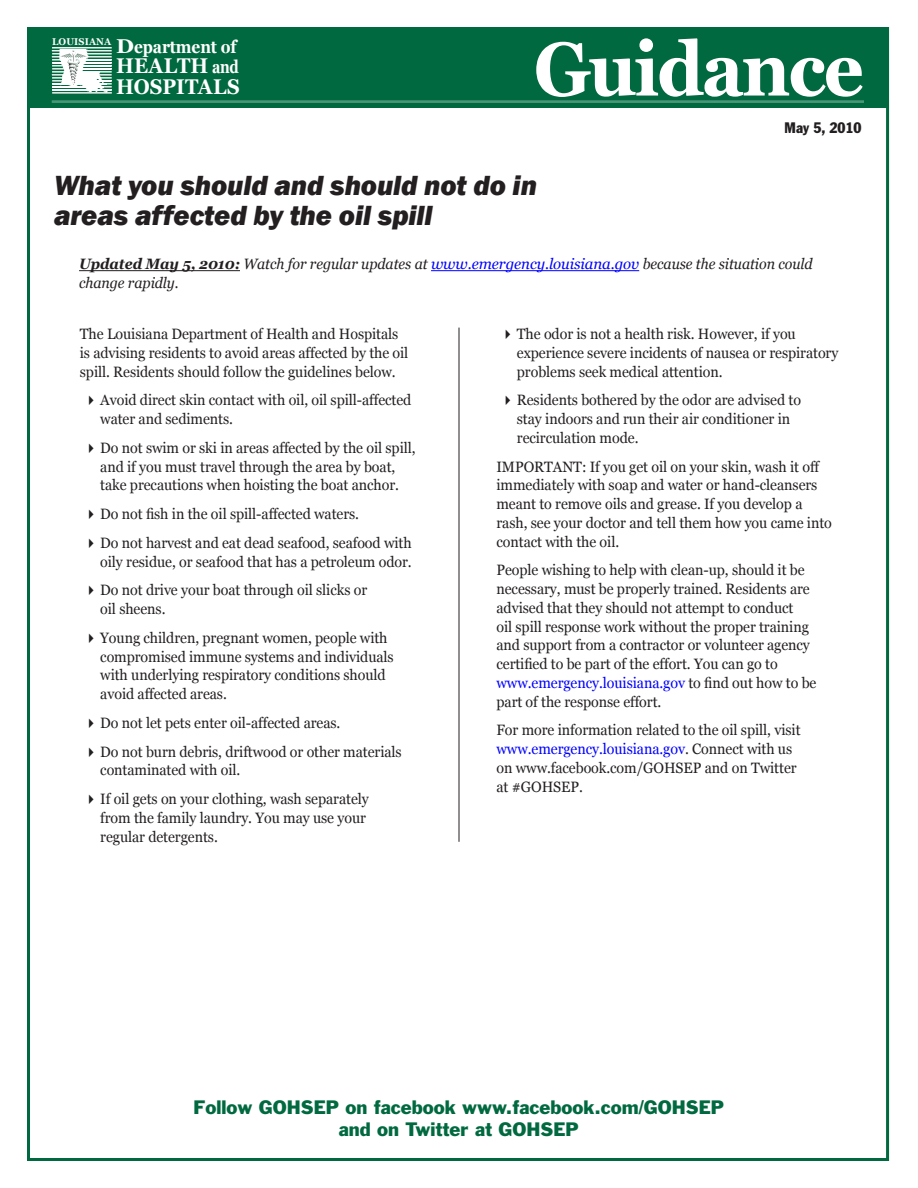
<style>
.page{position:relative;width:918px;height:1188px;background:#fff}
.page>*{position:absolute;margin:0;border:0;box-sizing:border-box;transform-origin:0 0}
.t1{font:700 75.6px "Georgia";letter-spacing:-.03em;color:#fff;scale:.93 1}
.t2{font:italic 800 28.5px/30px "Franklin Gothic";letter-spacing:-.005em;color:#231f20}
.t3{font:700 21.3px/20.4px "Georgia";color:#fff;scale:.92 1}
.t4{font:18px/21.6px "Franklin Gothic";color:#00693f;text-align:center}
.t5{font:700 18px "Georgia";letter-spacing:-.005em;color:#fff;scale:.86 1}
.Square_Bullet_Text{font:15px/18.8px "Georgia";letter-spacing:-.005em;color:#231f20;scale:.95 1}
.Body_Text{font:15px/18.8px "Georgia";letter-spacing:-.005em;color:#231f20;scale:.95 1}
.Body_Text-2{font:italic 15px/18.8px "Georgia";letter-spacing:-.005em;color:#231f20;scale:.95 1}
.Paragraph_Head{font:condensed 15px "Franklin Gothic";color:#231f20}
.s1{font-size:19.95px}
.s2{font-size:18.15px}
.s3{font-weight:700}
.s4{color:#00f}
</style>
<div class="page">
<div style="left:28px;top:28px;width:860px;height:80px;background:#00693f"></div>
<hr style="left:52px;top:100px;width:812px;height:3px;background:#499679">
<hr style="left:52px;top:92px;width:60px;height:2px;background:#fff">
<hr style="left:52px;top:47px;width:60px;height:1px;background:#fff">
<svg style="left:52px;top:49px;width:60px;height:44px"></svg>
<hr style="left:79px;top:270px;width:161px;height:1px;background:#231f20">
<hr style="left:431px;top:270px;width:208px;height:1px;background:#00f">
<hr style="left:459px;top:328px;width:1px;height:514px;background:#231f20">
<p class="t5" style="left:52px;top:36px;width:216px"><sup>LOUISIANA</sup> <span class="s1">D</span>epartment of</p>
<p class="t3" style="left:116px;top:56px;width:136px">HEALTH <span class="s2">and<br></span>HOSPITALS</p>
<p class="t1" style="left:534px;top:27px;width:357px">Guidance</p>
<p class="Paragraph_Head" style="left:785px;top:119px;width:78px">May 5, 2010</p>
<p class="t2" style="left:54px;top:171px;width:485px">What you should and should not do in areas affected by the oil spill</p>
<p class="Body_Text-2" style="left:79px;top:255px;width:774px"><span class="s3">Updated May 5, 2010:</span> Watch for regular updates at <span class="s4">www.emergency.louisiana.gov</span> because the situation could change rapidly.</p>
<p class="Body_Text" style="left:80px;top:325px;width:347px">The Louisiana Department of Health and Hospitals is advising residents to avoid areas affected by the oil spill. Residents should follow the guidelines below.</p>
<p class="Square_Bullet_Text" style="left:100px;top:391px;width:329px">Avoid direct skin contact with oil, oil spill-affected water and sediments.</p>
<p class="Square_Bullet_Text" style="left:100px;top:438px;width:333px">Do not swim or ski in areas affected by the oil spill, and if you must travel through the area by boat, take precautions when hoisting the boat anchor.</p>
<p class="Square_Bullet_Text" style="left:100px;top:505px;width:274px">Do not fish in the oil spill-affected waters.</p>
<p class="Square_Bullet_Text" style="left:100px;top:533px;width:329px">Do not harvest and eat dead seafood, seafood with oily residue, or seafood that has a petroleum odor.</p>
<p class="Square_Bullet_Text" style="left:100px;top:581px;width:283px">Do not drive your boat through oil slicks or oil sheens.</p>
<p class="Square_Bullet_Text" style="left:100px;top:628px;width:310px">Young children, pregnant women, people with compromised immune systems and individuals with underlying respiratory conditions should avoid affected areas.</p>
<p class="Square_Bullet_Text" style="left:100px;top:713px;width:254px">Do not let pets enter oil-affected areas.</p>
<p class="Square_Bullet_Text" style="left:100px;top:742px;width:319px">Do not burn debris, driftwood or other materials contaminated with oil.</p>
<p class="Square_Bullet_Text" style="left:100px;top:790px;width:284px">If oil gets on your clothing, wash separately from the family laundry. You may use your regular detergents.</p>
<p class="Square_Bullet_Text" style="left:517px;top:325px;width:340px">The odor is not a health risk. However, if you experience severe incidents of nausea or respiratory problems seek medical attention.</p>
<p class="Square_Bullet_Text" style="left:517px;top:391px;width:301px">Residents bothered by the odor are advised to stay indoors and run their air conditioner in recirculation mode.</p>
<p class="Body_Text" style="left:496px;top:457px;width:355px">IMPORTANT: If you get oil on your skin, wash it off immediately with soap and water or hand-cleansers meant to remove oils and grease. If you develop a rash, see your doctor and tell them how you came into contact with the oil.</p>
<p class="Body_Text" style="left:496px;top:561px;width:338px">People wishing to help with clean-up, should it be necessary, must be properly trained. Residents are advised that they should not attempt to conduct<br>oil spill response work without the proper training and support from a contractor or volunteer agency certified to be part of the effort. You can go to <span class="s4">www.emergency.louisiana.gov</span> to find out how to be part of the response effort.</p>
<p class="Body_Text" style="left:496px;top:721px;width:322px">For more information related to the oil spill, visit <span class="s4">www.emergency.louisiana.gov</span>. Connect with us on www.facebook.com/GOHSEP and on Twitter at #GOHSEP.</p>
<p class="t4" style="left:193px;top:1096px;width:532px">Follow GOHSEP on facebook www.facebook.com/GOHSEP and on Twitter at GOHSEP</p>
</div>
